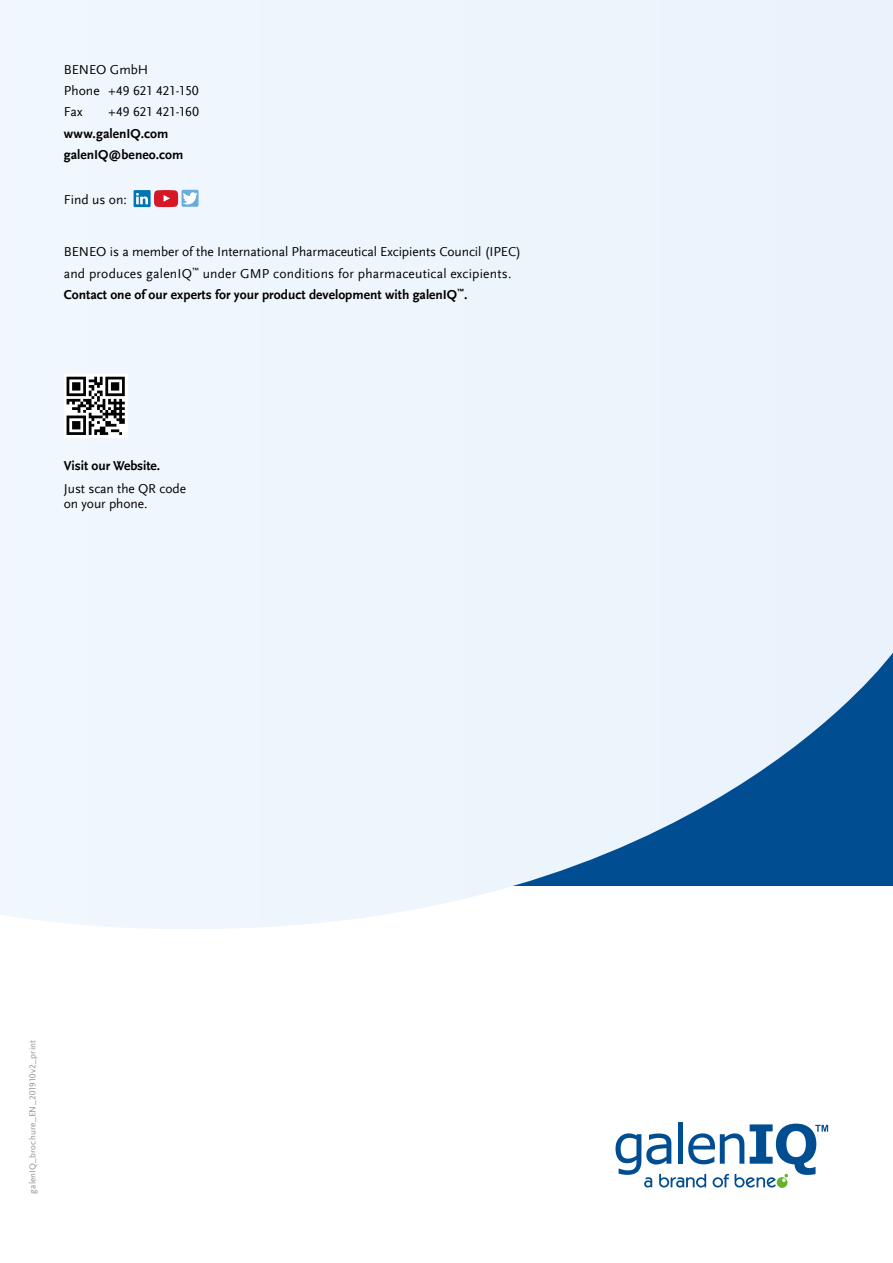
<style>
.page{position:relative;width:893px;height:1263px;background:#fff}
.page>*{position:absolute;margin:0;border:0;box-sizing:border-box;transform-origin:0 0}
.t1{font:13.5px/21.3px "Scala Sans Offc";letter-spacing:-.005em;color:#000}
.t2{font:700 13.5px/21.3px "Scala Sans Offc";color:#000}
.t3{font:9px "Scala Sans Offc";letter-spacing:.02em;color:#919292}
.s1{font-weight:700}
</style>
<div class="page">
<div style="left:0;top:0;width:893px;height:929px;background:#edf5fd"></div>
<svg style="left:64px;top:374px;width:64px;height:64px"></svg>
<svg style="left:67px;top:377px;width:58px;height:58px"></svg>
<svg style="left:615px;top:1123px;width:213px;height:65px"></svg>
<div style="left:134px;top:190px;width:17px;height:17px;background:#0075b3"></div>
<svg style="left:136px;top:193px;width:12px;height:11px"></svg>
<svg style="left:182px;top:190px;width:17px;height:17px"></svg>
<svg style="left:154px;top:190px;width:44px;height:17px"></svg>
<p class="t1" style="left:64px;top:59px;width:137px">BENEO GmbH<br>Phone +49 621 421-150<br>Fax</p>
<p class="t1" style="left:108px;top:102px;width:92px">+49 621 421-160</p>
<p class="t2" style="left:64px;top:123px;width:121px">www.galenIQ.com galenIQ@beneo.com</p>
<p class="t1" style="left:64px;top:189px;width:65px">Find us on:</p>
<p class="t1" style="left:64px;top:241px;width:459px">BENEO is a member of the International Pharmaceutical Excipients Council (IPEC) and produces galenIQ<sup>™</sup> under GMP conditions for pharmaceutical excipients.<br><span class="s1">Contact one of our experts for your product development with galenIQ</span><sup>™</sup><span class="s1">.</span></p>
<p class="t2" style="left:64px;top:455px;width:98px">Visit our Website.</p>
<p class="t1" style="left:64px;top:481px;width:124px;line-height:15px">Just scan the QR code on your phone.</p>
<p class="t3" style="left:28px;top:1193px;width:155px;rotate:-90deg">galenIQ_brochure_EN_201910v2_print</p>
</div>
